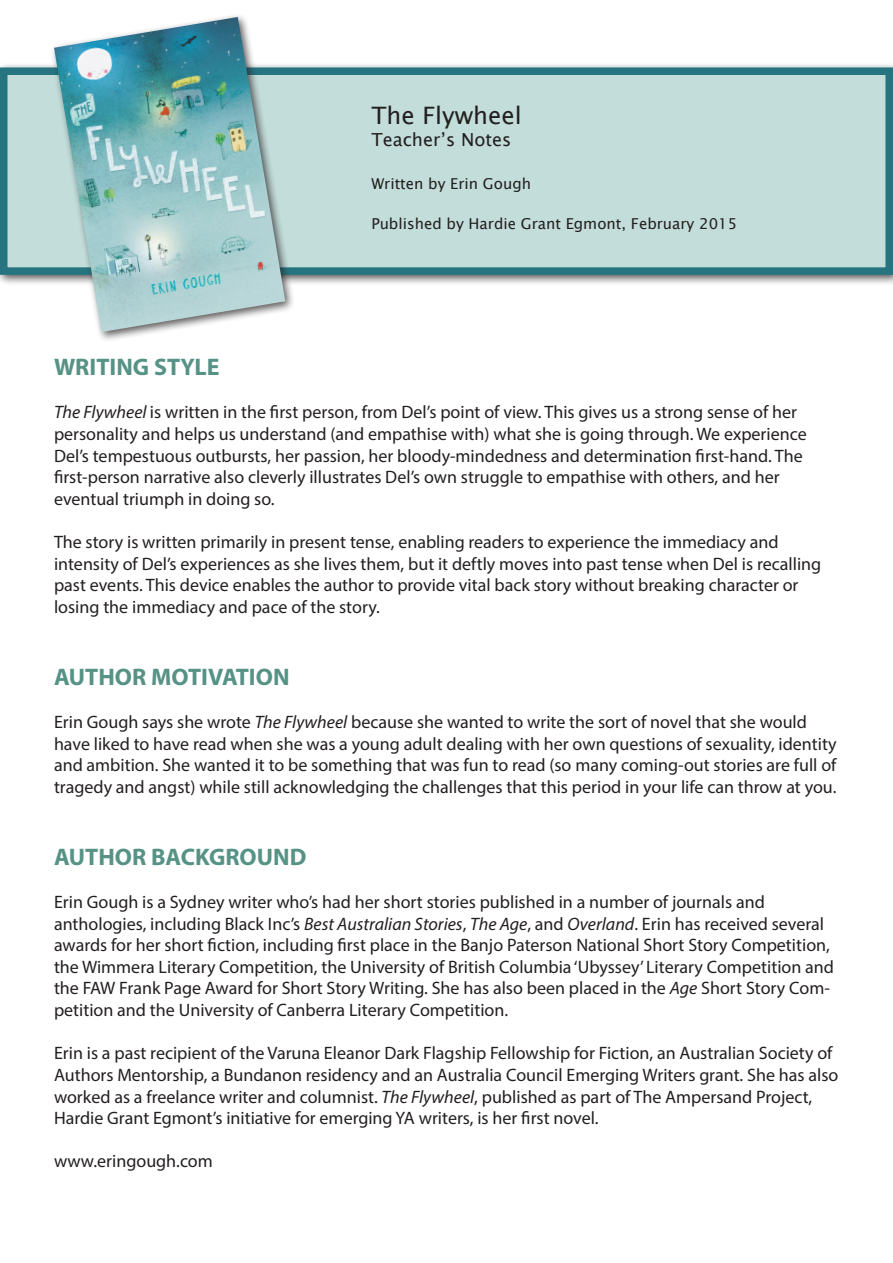
<style>
.page{position:relative;width:893px;height:1263px;background:#fff}
.page>*{position:absolute;margin:0;border:0;box-sizing:border-box;transform-origin:0 0}
.t1{font:700 24px "Myriad Pro";color:#569285}
.t2{font:24px "Lucida Sans Unicode";color:#231f20}
.t3{font:18px/21.6px "Myriad Pro";color:#231f20}
.t4{font:18px "Lucida Sans Unicode";color:#231f20}
.t5{font:15px "Lucida Sans Unicode";color:#231f20}
.s1{font-style:italic}
</style>
<div class="page">
<div style="left:0;top:62px;width:893px;height:224px;background:#231f20;opacity:.75"></div>
<div style="left:4px;top:71px;width:885px;height:200px;background:#c3ddda"></div>
<div style="left:0;top:67px;width:893px;height:208px;border:8px solid #267480"></div>
<div style="left:49px;top:12px;width:247px;height:331px;background:#231f20;opacity:.75"></div>
<img style="left:54px;top:17px;width:231px;height:315px">
<p class="t2" style="left:371px;top:97px;width:152px">The Flywheel</p>
<p class="t4" style="left:371px;top:125px;width:141px">Teacher’s Notes</p>
<p class="t5" style="left:371px;top:172px;width:161px">Written by Erin Gough</p>
<p class="t5" style="left:371px;top:212px;width:367px">Published by Hardie Grant Egmont, February 2015</p>
<p class="t1" style="left:54px;top:351px;width:167px">WRITING STYLE</p>
<p class="t3" style="left:54px;top:401px;width:744px"><span class="s1">The Flywheel</span> is written in the first person, from Del’s point of view. This gives us a strong sense of her</p>
<p class="t3" style="left:54px;top:423px;width:754px">personality and helps us understand (and empathise with) what she is going through. We experience<br>Del’s tempestuous outbursts, her passion, her bloody-mindedness and determination first-hand. The first-person narrative also cleverly illustrates Del’s own struggle to empathise with others, and her</p>
<p class="t3" style="left:54px;top:488px;width:222px">eventual triumph in doing so.</p>
<p class="t3" style="left:54px;top:531px;width:726px">The story is written primarily in present tense, enabling readers to experience the immediacy and</p>
<p class="t3" style="left:54px;top:552px;width:769px">intensity of Del’s experiences as she lives them, but it deftly moves into past tense when Del is recalling past events. This device enables the author to provide vital back story without breaking character or</p>
<p class="t3" style="left:54px;top:596px;width:327px">losing the immediacy and pace of the story.</p>
<p class="t1" style="left:54px;top:661px;width:237px">AUTHOR MOTIVATION</p>
<p class="t3" style="left:54px;top:711px;width:784px">Erin Gough says she wrote <span class="s1">The Flywheel</span> because she wanted to write the sort of novel that she would have liked to have read when she was a young adult dealing with her own questions of sexuality, identity and ambition. She wanted it to be something that was fun to read (so many coming-out stories are full of tragedy and angst) while still acknowledging the challenges that this period in your life can throw at you.</p>
<p class="t1" style="left:54px;top:841px;width:254px">AUTHOR BACKGROUND</p>
<p class="t3" style="left:54px;top:891px;width:712px">Erin Gough is a Sydney writer who’s had her short stories published in a number of journals and</p>
<p class="t3" style="left:54px;top:912px;width:782px">anthologies, including Black Inc’s <span class="s1">Best Australian Stories</span>, <span class="s1">The Age</span>, and <span class="s1">Overland</span>. Erin has received several awards for her short fiction, including first place in the Banjo Paterson National Short Story Competition, the Wimmera Literary Competition, the University of British Columbia ‘Ubyssey’ Literary Competition and the FAW Frank Page Award for Short Story Writing. She has also been placed in the <span class="s1">Age</span> Short Story Com&shy;petition and the University of Canberra Literary Competition.</p>
<p class="t3" style="left:54px;top:1042px;width:786px">Erin is a past recipient of the Varuna Eleanor Dark Flagship Fellowship for Fiction, an Australian Society of Authors Mentorship, a Bundanon residency and an Australia Council Emerging Writers grant. She has also worked as a freelance writer and columnist. <span class="s1">The Flywheel</span>, published as part of The Ampersand Project, Hardie Grant Egmont’s initiative for emerging YA writers, is her first novel.</p>
<p class="t3" style="left:54px;top:1150px;width:160px">www.eringough.com</p>
</div>
